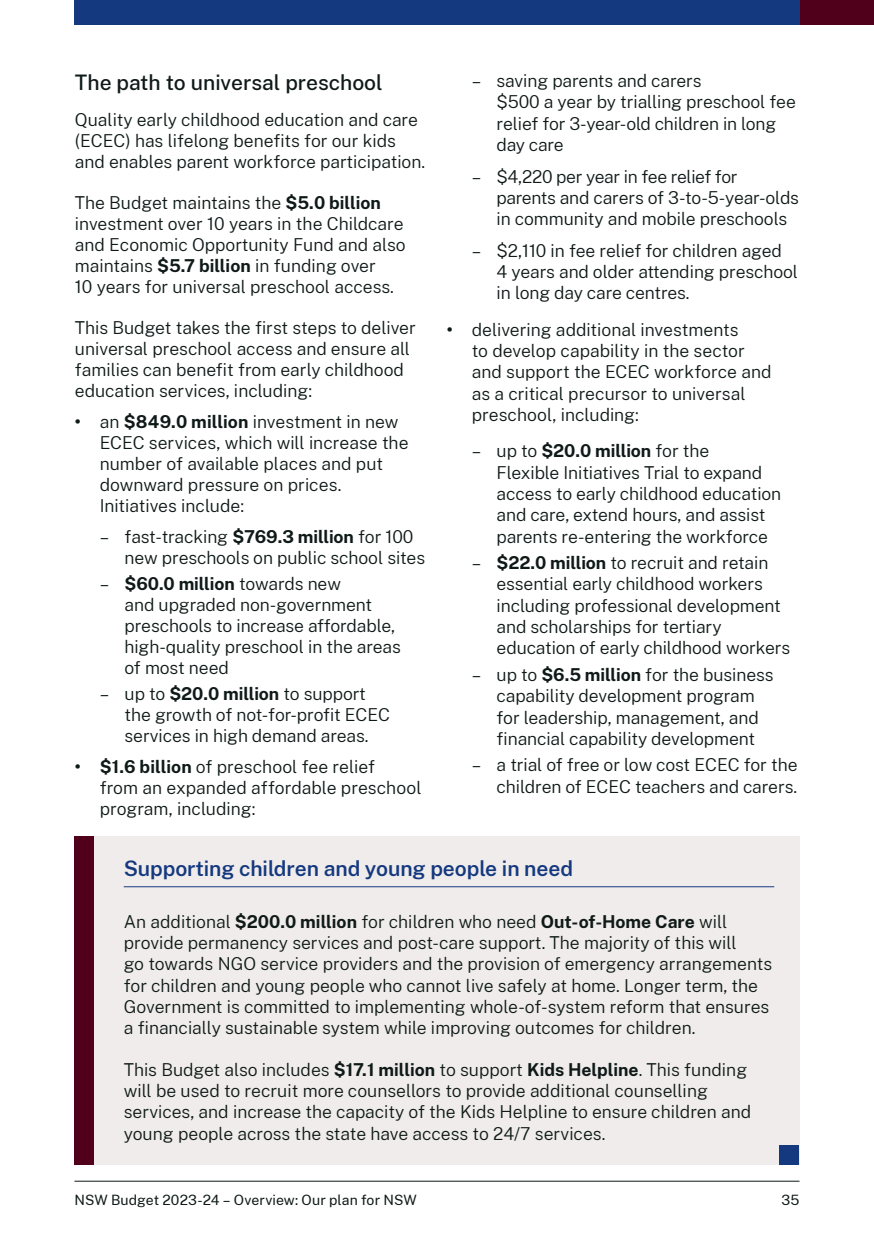
<style>
.page{position:relative;width:874px;height:1241px;background:#fff}
.page>*{position:absolute;margin:0;border:0;box-sizing:border-box;transform-origin:0 0}
.Breakout_Box_Header{font:600 21px "Public Sans";letter-spacing:-.005em;color:#15397f}
.Heading_3__H1{font:500 21px "Public Sans";color:#0f1a18}
.Body{font:300 17.5px/21px "Public Sans";color:#0f1a18}
.Level_2_bullet{font:300 17.5px/21.3px "Public Sans";letter-spacing:-.005em;color:#0f1a18}
.Level_1_bullet{font:300 17.5px/21px "Public Sans";color:#0f1a18}
.t1{font:14px "Public Sans";letter-spacing:.005em;color:#0f1a18}
.s1{font-weight:700}
</style>
<div class="page">
<div style="left:799px;top:0;width:74px;height:25px;background:#50001a"></div>
<div style="left:74px;top:0;width:725px;height:25px;background:#15397f"></div>
<hr style="left:74px;top:1180px;width:725px;height:1px;background:#0f1a18">
<div style="left:74px;top:836px;width:724px;height:328px;background:#efeceb"></div>
<hr style="left:124px;top:886px;width:649px;height:1px;background:#15397f">
<div style="left:74px;top:836px;width:20px;height:328px;background:#50001a"></div>
<div style="left:778px;top:1144px;width:20px;height:20px;background:#15397f"></div>
<h1 class="Heading_3__H1" style="left:75px;top:67px;width:309px">The path to universal preschool</h1>
<p class="Body" style="left:75px;top:108px;width:351px">Quality early childhood education and care (ECEC) has lifelong benefits for our kids and enables parent workforce participation.</p>
<p class="Body" style="left:75px;top:191px;width:332px">The Budget maintains the <span class="s1">$5.0 billion </span>investment over 10 years in the Childcare and Economic Opportunity Fund and also maintains <span class="s1">$5.7 billion</span> in funding over<br>10 years for universal preschool access.</p>
<p class="Body" style="left:75px;top:316px;width:342px">This Budget takes the first steps to deliver universal preschool access and ensure all families can benefit from early childhood education services, including:</p>
<p class="Level_1_bullet" style="left:100px;top:410px;width:310px;text-indent:-25px"><span class="s1">•</span> an <span class="s1">$849.0 million</span> investment in new<br>ECEC services, which will increase the number of available places and put downward pressure on prices.<br>Initiatives include:</p>
<p class="Level_2_bullet" style="left:124px;top:525px;width:302px;text-indent:-25px">– fast-tracking <span class="s1">$769.3 million</span> for 100 new preschools on public school sites</p>
<p class="Level_2_bullet" style="left:124px;top:572px;width:278px;text-indent:-25px">– <span class="s1">$60.0 million</span> towards new<br>and upgraded non-government preschools to increase affordable, high-quality preschool in the areas of most need</p>
<p class="Level_2_bullet" style="left:124px;top:682px;width:267px;text-indent:-25px">– up to <span class="s1">$20.0 million</span> to support the growth of not-for-profit ECEC services in high demand areas.</p>
<p class="Level_1_bullet" style="left:100px;top:755px;width:323px;text-indent:-25px"><span class="s1">• $1.6 billion</span> of preschool fee relief<br>from an expanded affordable preschool program, including:</p>
<p class="Level_2_bullet" style="left:496px;top:69px;width:301px;text-indent:-25px">– saving parents and carers<br>$500 a year by trialling preschool fee relief for 3-year-old children in long day care</p>
<p class="Level_2_bullet" style="left:496px;top:165px;width:304px;text-indent:-25px">– $4,220 per year in fee relief for parents and carers of 3-to-5-year-olds in community and mobile preschools</p>
<p class="Level_2_bullet" style="left:496px;top:239px;width:303px;text-indent:-25px">– $2,110 in fee relief for children aged<br>4 years and older attending preschool in long day care centres.</p>
<p class="Level_1_bullet" style="left:471px;top:317px;width:301px;text-indent:-25px"><span class="s1">•</span> delivering additional investments<br>to develop capability in the sector and support the ECEC workforce and as a critical precursor to universal preschool, including:</p>
<p class="Level_2_bullet" style="left:496px;top:439px;width:286px;text-indent:-25px">– up to <span class="s1">$20.0 million</span> for the<br>Flexible Initiatives Trial to expand access to early childhood education and care, extend hours, and assist parents re-entering the workforce</p>
<p class="Level_2_bullet" style="left:496px;top:551px;width:295px;text-indent:-25px">– <span class="s1">$22.0 million</span> to recruit and retain essential early childhood workers including professional development and scholarships for tertiary education of early childhood workers</p>
<p class="Level_2_bullet" style="left:471px;top:663px;width:303px;text-align:center">– up to <span class="s1">$6.5 million</span> for the business capability development program<br>for leadership, management, and financial capability development</p>
<p class="Level_2_bullet" style="left:471px;top:753px;width:327px;text-align:right">– a trial of free or low cost ECEC for the children of ECEC teachers and carers.</p>
<p class="Breakout_Box_Header" style="left:124px;top:853px;width:450px">Supporting children and young people in need</p>
<p class="Body" style="left:124px;top:909px;width:649px">An additional <span class="s1">$200.0 million</span> for children who need <span class="s1">Out-of-Home Care</span> will provide permanency services and post-care support. The majority of this will<br>go towards NGO service providers and the provision of emergency arrangements for children and young people who cannot live safely at home. Longer term, the Government is committed to implementing whole-of-system reform that ensures a financially sustainable system while improving outcomes for children.</p>
<p class="Body" style="left:124px;top:1057px;width:628px">This Budget also includes <span class="s1">$17.1 million</span> to support <span class="s1">Kids Helpline</span>. This funding will be used to recruit more counsellors to provide additional counselling services, and increase the capacity of the Kids Helpline to ensure children and young people across the state have access to 24/7 services.</p>
<p class="t1" style="left:74px;top:1189px;width:343px">NSW Budget 2023-24 – Overview: Our plan for NSW</p>
<p class="t1" style="left:781px;top:1189px;width:20px">35</p>
</div>
